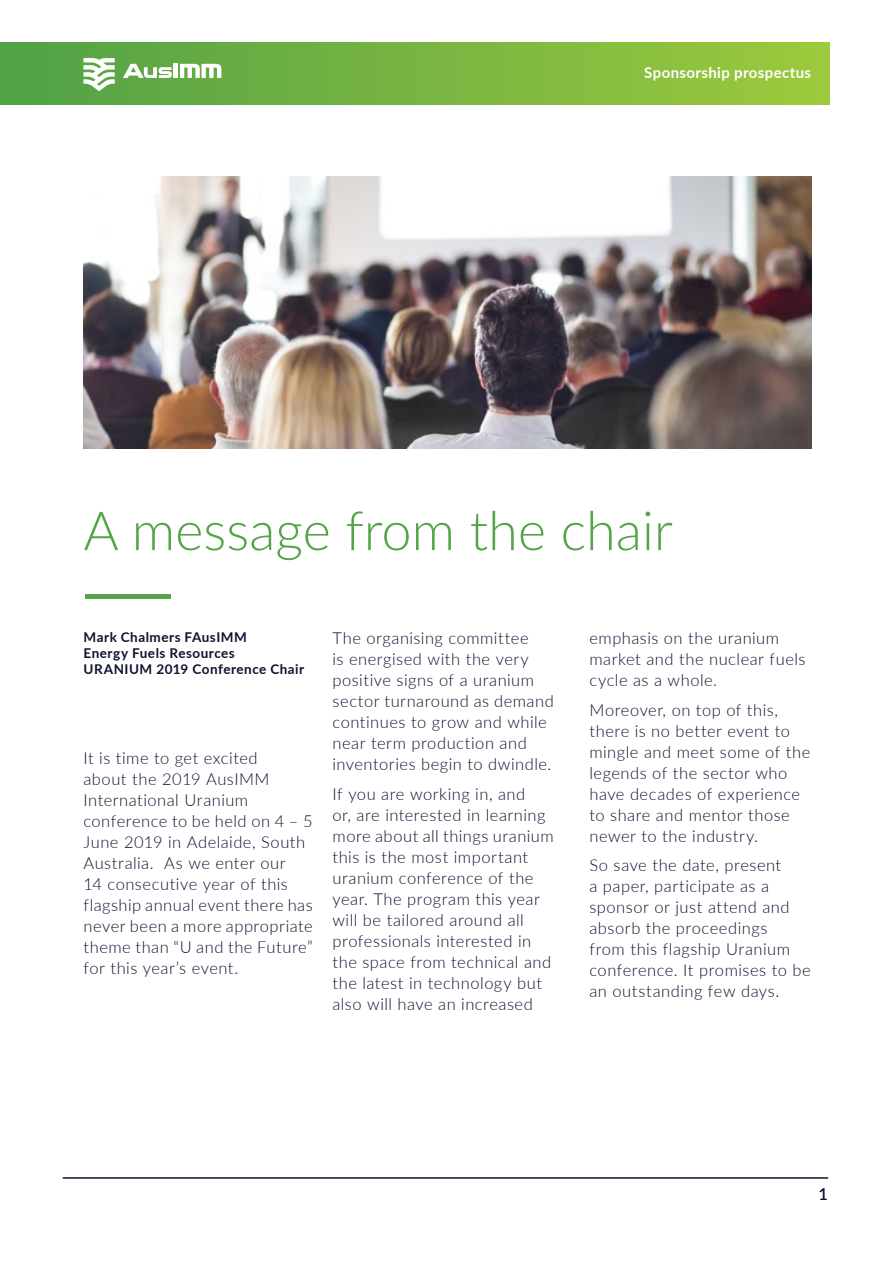
<style>
.page{position:relative;width:893px;height:1263px;background:#fff}
.page>*{position:absolute;margin:0;border:0;box-sizing:border-box;transform-origin:0 0}
.t1{font:300 54px "Lato";color:#54a547}
.t2{font:700 54px "Lato";color:#54a547}
.t3{font:300 16.5px/21px "Lato";letter-spacing:.03em;color:#0e1231}
.t4{font:600 16.5px "Lato";color:#0e1231}
.t5{font:700 15px "Lato";letter-spacing:.025em;color:#fff}
.t6{font:700 13.5px/16.2px "Lato";letter-spacing:.035em;color:#0e1231}
</style>
<div class="page">
<img style="left:83px;top:176px;width:728px;height:272px">
<div style="left:0;top:43px;width:829px;height:61px;background:linear-gradient(to right,#51a147,#9dc83c)"></div>
<svg style="left:180px;top:64px;width:41px;height:14px"></svg>
<hr style="left:174px;top:64px;width:4px;height:14px;background:#fff">
<svg style="left:123px;top:64px;width:49px;height:14px"></svg>
<svg style="left:83px;top:58px;width:32px;height:33px"></svg>
<hr style="left:63px;top:1177px;width:765px;height:2px;background:#0e1231">
<p class="t5" style="left:644px;top:61px;width:168px">Sponsorship prospectus</p>
<h1 class="t1" style="left:83px;top:493px;width:591px">A message from the chair</h1>
<h1 class="t2" style="left:83px;top:531px;width:90px">____</h1>
<p class="t6" style="left:84px;top:628px;width:222px">Mark Chalmers FAusIMM<br>Energy Fuels Resources<br>URANIUM 2019 Conference Chair</p>
<p class="t3" style="left:589px;top:627px;width:218px">emphasis on the uranium market and the nuclear fuels cycle as a whole.</p>
<p class="t3" style="left:589px;top:698px;width:222px">Moreover, on top of this, there is no better event to mingle and meet some of the legends of the sector who have decades of experience to share and mentor those newer to the industry.</p>
<p class="t3" style="left:589px;top:854px;width:223px">So save the date, present<br>a paper, participate as a sponsor or just attend and absorb the proceedings<br>from this flagship Uranium conference. It promises to be an outstanding few days.</p>
<p class="t3" style="left:332px;top:627px;width:223px">The organising committee<br>is energised with the very positive signs of a uranium sector turnaround as demand continues to grow and while near term production and inventories begin to dwindle.</p>
<p class="t3" style="left:332px;top:782px;width:223px">If you are working in, and<br>or, are interested in learning more about all things uranium this is the most important uranium conference of the year. The program this year will be tailored around all professionals interested in the space from technical and the latest in technology but also will have an increased</p>
<p class="t3" style="left:83px;top:747px;width:231px">It is time to get excited<br>about the 2019 AusIMM<br>International Uranium conference to be held on 4 – 5<br>June 2019 in Adelaide, South<br>Australia. As we enter our<br>14 consecutive year of this flagship annual event there has never been a more appropriate theme than “U and the Future” for this year’s event.</p>
<p class="t4" style="left:819px;top:1182px;width:11px">1</p>
</div>
